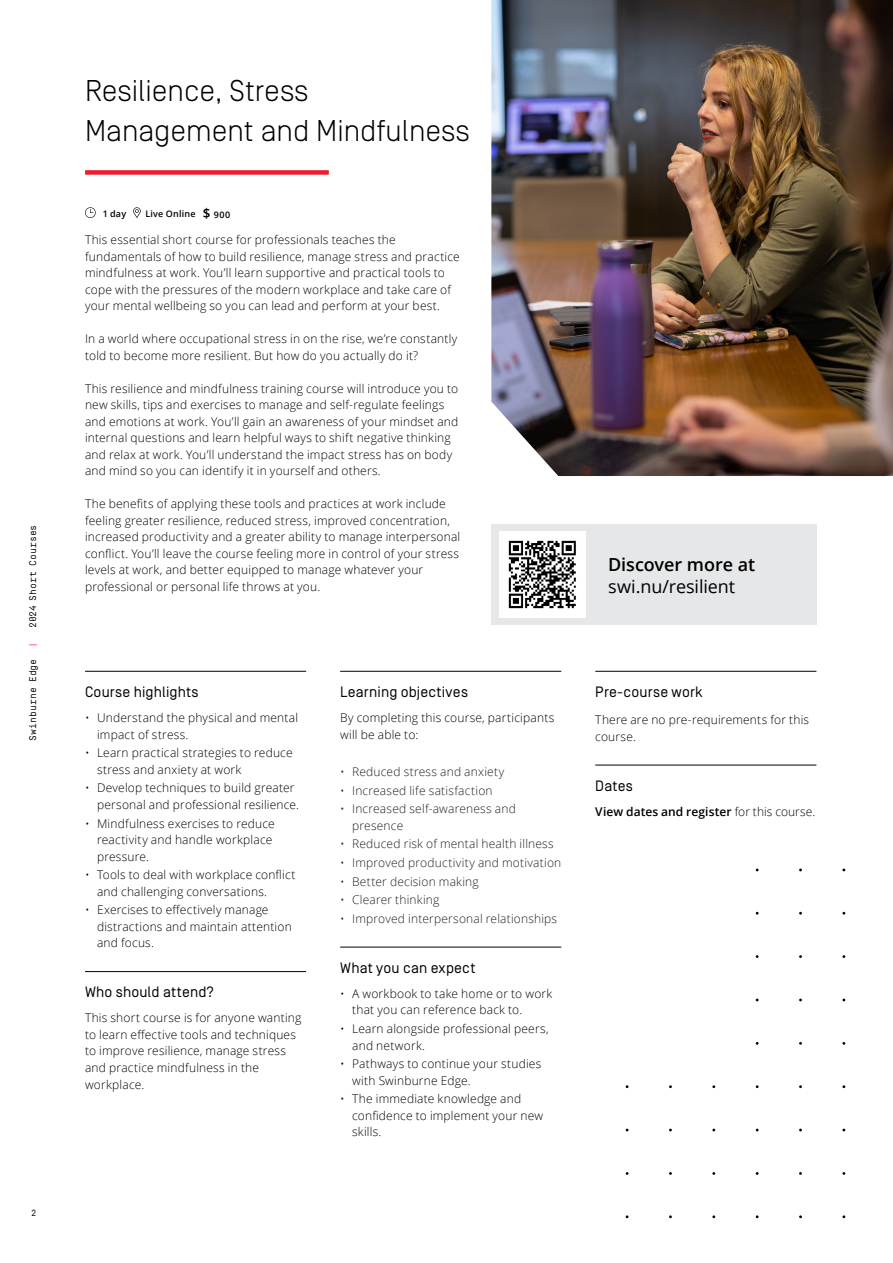
<style>
.page{position:relative;width:893px;height:1263px;background:#fff}
.page>*{position:absolute;margin:0;border:0;box-sizing:border-box;transform-origin:0 0}
.t1{font:300 30px/40.5px "Simplon Norm";color:#000}
.t2{font:18px "Open Sans";letter-spacing:-.005em;color:#000}
.t3{font:600 18px "Open Sans";letter-spacing:-.005em;color:#000}
.t4{font:15px "Simplon Norm";letter-spacing:.01em;color:#000}
.t5{font:300 12px/16.5px "Open Sans";letter-spacing:.015em;color:#000}
.t6{font:300 12px/16.5px "Open Sans";letter-spacing:.015em;color:#000101}
.t7{font:300 12px/16.5px "Open Sans";letter-spacing:.015em;color:#221f20}
.t8{font:600 12px "Open Sans";letter-spacing:.01em;color:#000}
.t9{font:9.75px "Simplon Mono";color:#000}
.t10{font:9.75px "Simplon Norm";color:#ed1c2e}
.t11{font:600 9px "Open Sans";letter-spacing:.025em;color:#000}
.t12{font:9px "Simplon Norm";color:#000}
.s1{font-size:13.5px}
.s2{color:#000101}
.s3{font-weight:300}
</style>
<div class="page">
<svg style="left:85px;top:207px;width:11px;height:11px"></svg>
<svg style="left:133px;top:207px;width:8px;height:11px"></svg>
<div style="left:85px;top:170px;width:244px;height:5px;background:#ed1c2e"></div>
<hr style="left:85px;top:671px;width:221px;height:1px;background:#000">
<hr style="left:85px;top:971px;width:221px;height:1px;background:#000">
<hr style="left:340px;top:671px;width:221px;height:1px;background:#000">
<hr style="left:340px;top:947px;width:221px;height:1px;background:#000">
<hr style="left:595px;top:671px;width:221px;height:1px;background:#000">
<hr style="left:595px;top:765px;width:221px;height:1px;background:#000">
<img style="left:491px;top:0;width:402px;height:476px">
<div style="left:491px;top:525px;width:326px;height:100px;background:#e6e7e8"></div>
<img style="left:500px;top:531px;width:85px;height:86px">
<p class="t9" style="left:28px;top:628px;width:105px;rotate:-90deg">2024 Short Courses</p>
<p class="t9" style="left:28px;top:740px;width:83px;rotate:-90deg">Swinburne Edge</p>
<p class="t10" style="left:28px;top:646px;width:4px;rotate:-90deg">|</p>
<p class="t12" style="left:31px;top:1208px;width:6px">2</p>
<h1 class="t1" style="left:85px;top:71px;width:387px">Resilience, Stress<br>Management and Mindfulness</h1>
<p class="t11" style="left:103px;top:208px;width:25px">1 day</p>
<p class="t11" style="left:145px;top:208px;width:86px">Live Online <span class="s1">$</span> 900</p>
<p class="t5" style="left:85px;top:231px;width:376px">This essential short course for professionals teaches the fundamentals of how to build resilience, manage stress and practice mindfulness at work. You’ll learn supportive and practical tools to cope with the pressures of the modern workplace and take care of your mental wellbeing so you can lead and perform at your best.</p>
<p class="t5" style="left:85px;top:330px;width:374px">In a world where occupational stress in on the rise, we’re constantly told to become more resilient. But how do you actually do it?</p>
<p class="t5" style="left:85px;top:380px;width:375px">This resilience and mindfulness training course will introduce you to new skills, tips and exercises to manage and self-regulate feelings and emotions at work. You’ll gain an awareness of your mindset and internal questions and learn helpful ways to shift negative thinking and relax at work. You’ll understand the impact stress has on body and mind so you can identify it in yourself and others.</p>
<p class="t5" style="left:85px;top:495px;width:377px">The benefits of applying these tools and practices at work include feeling greater resilience, reduced stress, improved concentration, increased productivity and a greater ability to manage interpersonal conflict. You’ll leave the course feeling more in control of your stress levels at work, and better equipped to manage whatever your professional or personal life throws at you.</p>
<h2 class="t3" style="left:608px;top:552px;width:149px">Discover more at</h2>
<h2 class="t2" style="left:608px;top:574px;width:129px">swi.nu/resilient</h2>
<p class="t4" style="left:85px;top:684px;width:115px">Course highlights</p>
<p class="t5" style="left:97px;top:709px;width:203px;text-indent:-12px">• Understand the physical and mental impact of stress.</p>
<p class="t5" style="left:97px;top:744px;width:197px;text-indent:-12px">• Learn practical strategies to reduce stress and anxiety at work</p>
<p class="t5" style="left:97px;top:779px;width:204px;text-indent:-12px">• Develop techniques to build greater personal and professional resilience.</p>
<p class="t5" style="left:97px;top:815px;width:179px;text-indent:-12px">• Mindfulness exercises to reduce reactivity and handle workplace pressure.</p>
<p class="t5" style="left:97px;top:866px;width:200px;text-indent:-12px">• Tools to deal with workplace conflict and challenging conversations.</p>
<p class="t5" style="left:97px;top:901px;width:196px;text-indent:-12px">• Exercises to effectively manage distractions and maintain attention and focus.</p>
<p class="t4" style="left:85px;top:984px;width:131px">Who should attend?</p>
<p class="t5" style="left:85px;top:1009px;width:218px">This short course is for anyone wanting to learn effective tools and techniques to improve resilience, manage stress and practice mindfulness in the workplace.</p>
<p class="t4" style="left:340px;top:684px;width:129px">Learning objectives</p>
<p class="t5" style="left:340px;top:709px;width:216px">By completing this course, participants will be able to:</p>
<p class="t7" style="left:340px;top:763px;width:166px">• Reduced stress and anxiety</p>
<p class="t7" style="left:340px;top:782px;width:154px">• Increased life satisfaction</p>
<p class="t7" style="left:352px;top:800px;width:165px;text-indent:-12px">• Increased self-awareness and presence</p>
<p class="t7" style="left:340px;top:835px;width:215px">• Reduced risk of mental health illness</p>
<p class="t7" style="left:340px;top:854px;width:223px">• Improved productivity and motivation</p>
<p class="t7" style="left:340px;top:873px;width:140px">• Better decision making</p>
<p class="t7" style="left:340px;top:891px;width:101px">• Clearer thinking</p>
<p class="t7" style="left:340px;top:910px;width:218px">• Improved interpersonal relationships</p>
<p class="t4" style="left:340px;top:960px;width:137px">What you can expect</p>
<p class="t6" style="left:352px;top:985px;width:202px;text-indent:-12px">• A workbook to take home or to work that you can reference back to.</p>
<p class="t6" style="left:352px;top:1020px;width:198px;text-indent:-12px">• Learn alongside professional peers, and network.</p>
<p class="t6" style="left:352px;top:1055px;width:191px;text-indent:-12px">• Pathways to continue your studies with Swinburne Edge.</p>
<p class="t6" style="left:352px;top:1090px;width:193px;text-indent:-12px">• The immediate knowledge and confidence to implement your new skills.</p>
<p class="t4" style="left:595px;top:684px;width:109px">Pre-cou<span class="s2">rse work</span></p>
<p class="t6" style="left:595px;top:711px;width:215px">There are no pre-requirements for this course.</p>
<p class="t4" style="left:595px;top:778px;width:39px">Dates</p>
<p class="t8" style="left:595px;top:803px;width:221px">View dates and register <span class="s3">for this course.</span></p>
</div>
